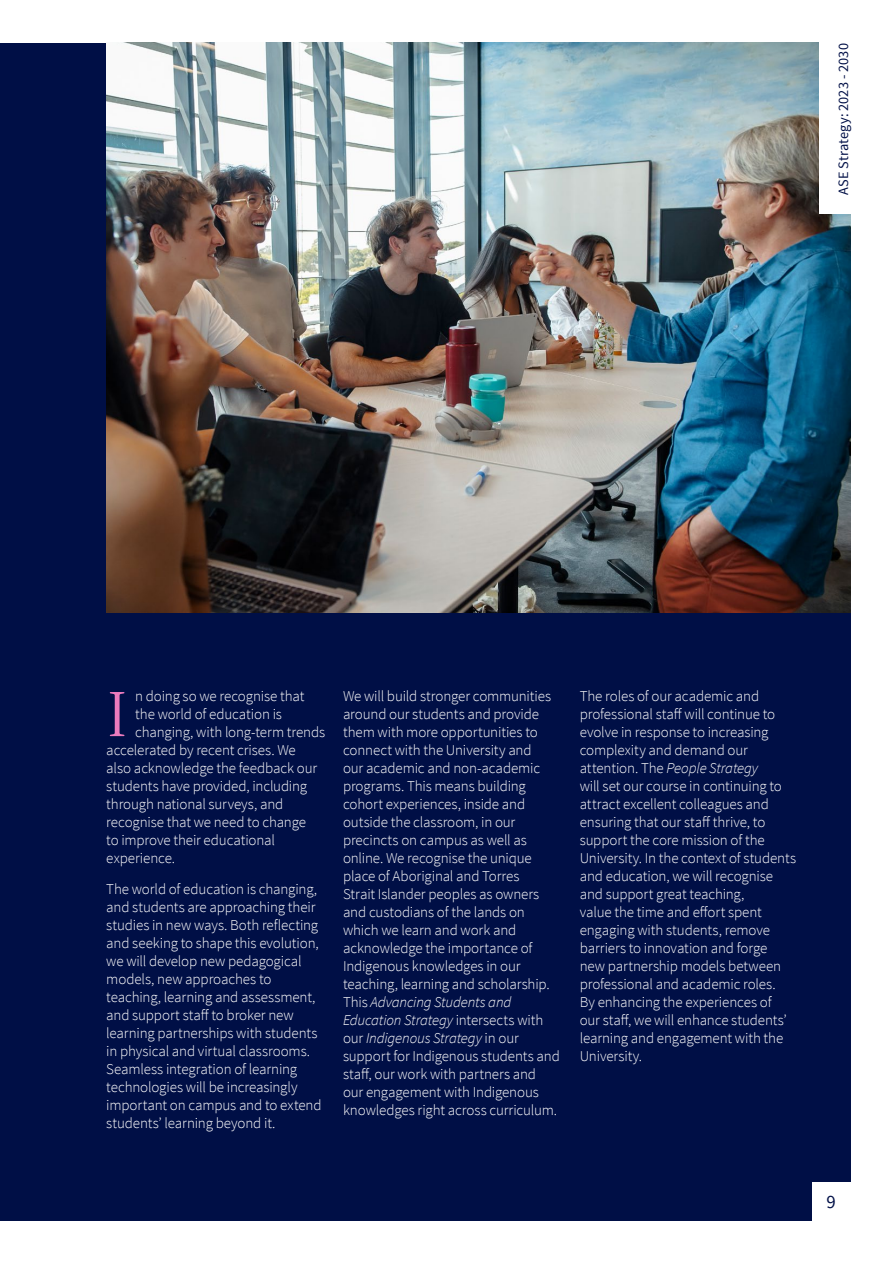
<style>
.page{position:relative;width:893px;height:1263px;background:#fff}
.page>*{position:absolute;margin:0;border:0;box-sizing:border-box;transform-origin:0 0}
.t1{font:900 63px "Fraunces 9 pt";color:#eb7bbe}
.t2{font:18.75px "Source Sans Pro";color:#000f46}
.t3{font:300 15px/18px "Source Sans Pro";letter-spacing:-.01em;color:#fff}
.t4{font:14.25px "Source Sans Pro";letter-spacing:.005em;color:#000f46}
.s1{font-style:italic}
</style>
<div class="page">
<div style="left:0;top:43px;width:850px;height:1177px;background:#000f46"></div>
<img style="left:106px;top:43px;width:744px;height:569px">
<div style="left:819px;top:15px;width:45px;height:199px;background:#fff"></div>
<div style="left:812px;top:1182px;width:38px;height:38px;background:#fff"></div>
<p class="t4" style="left:835px;top:195px;width:153px;rotate:-90deg">ASE Strategy: 2023 - 2030</p>
<h1 class="t1" style="left:106px;top:665px;width:23px">I</h1>
<p class="t3" style="left:343px;top:687px;width:218px">We will build stronger communities around our students and provide them with more opportunities to connect with the University and<br>our academic and non-academic programs. This means building cohort experiences, inside and outside the classroom, in our precincts on campus as well as online. We recognise the unique place of Aboriginal and Torres<br>Strait Islander peoples as owners and custodians of the lands on which we learn and work and acknowledge the importance of<br>Indigenous knowledges in our teaching, learning and scholarship.<br>This <span class="s1">Advancing Students and<br>Education Strategy</span> intersects with our <span class="s1">Indigenous Strategy</span> in our support for Indigenous students and staff, our work with partners and our engagement with Indigenous knowledges right across curriculum.</p>
<p class="t3" style="left:580px;top:687px;width:218px">The roles of our academic and professional staff will continue to evolve in response to increasing complexity and demand our attention. The <span class="s1">People Strategy<br></span>will set our course in continuing to attract excellent colleagues and ensuring that our staff thrive, to support the core mission of the<br>University. In the context of students and education, we will recognise and support great teaching,<br>value the time and effort spent engaging with students, remove barriers to innovation and forge new partnership models between professional and academic roles.<br>By enhancing the experiences of<br>our staff, we will enhance students’ learning and engagement with the<br>University.</p>
<p class="t3" style="left:135px;top:687px;width:171px">n doing so we recognise that</p>
<p class="t3" style="left:135px;top:705px;width:148px">the world of education is</p>
<p class="t3" style="left:135px;top:723px;width:192px">changing, with long-term trends</p>
<p class="t3" style="left:106px;top:741px;width:191px">accelerated by recent crises. We</p>
<p class="t3" style="left:106px;top:759px;width:212px">also acknowledge the feedback our</p>
<p class="t3" style="left:106px;top:777px;width:202px">students have provided, including</p>
<p class="t3" style="left:106px;top:795px;width:179px">through national surveys, and</p>
<p class="t3" style="left:106px;top:813px;width:201px">recognise that we need to change</p>
<p class="t3" style="left:106px;top:831px;width:170px">to improve their educational</p>
<p class="t3" style="left:106px;top:849px;width:70px">experience.</p>
<p class="t3" style="left:106px;top:880px;width:217px">The world of education is changing, and students are approaching their studies in new ways. Both reflecting and seeking to shape this evolution, we will develop new pedagogical models, new approaches to teaching, learning and assessment, and support staff to broker new learning partnerships with students in physical and virtual classrooms.<br>Seamless integration of learning technologies will be increasingly important on campus and to extend students’ learning beyond it.</p>
<p class="t2" style="left:827px;top:1190px;width:11px">9</p>
</div>
